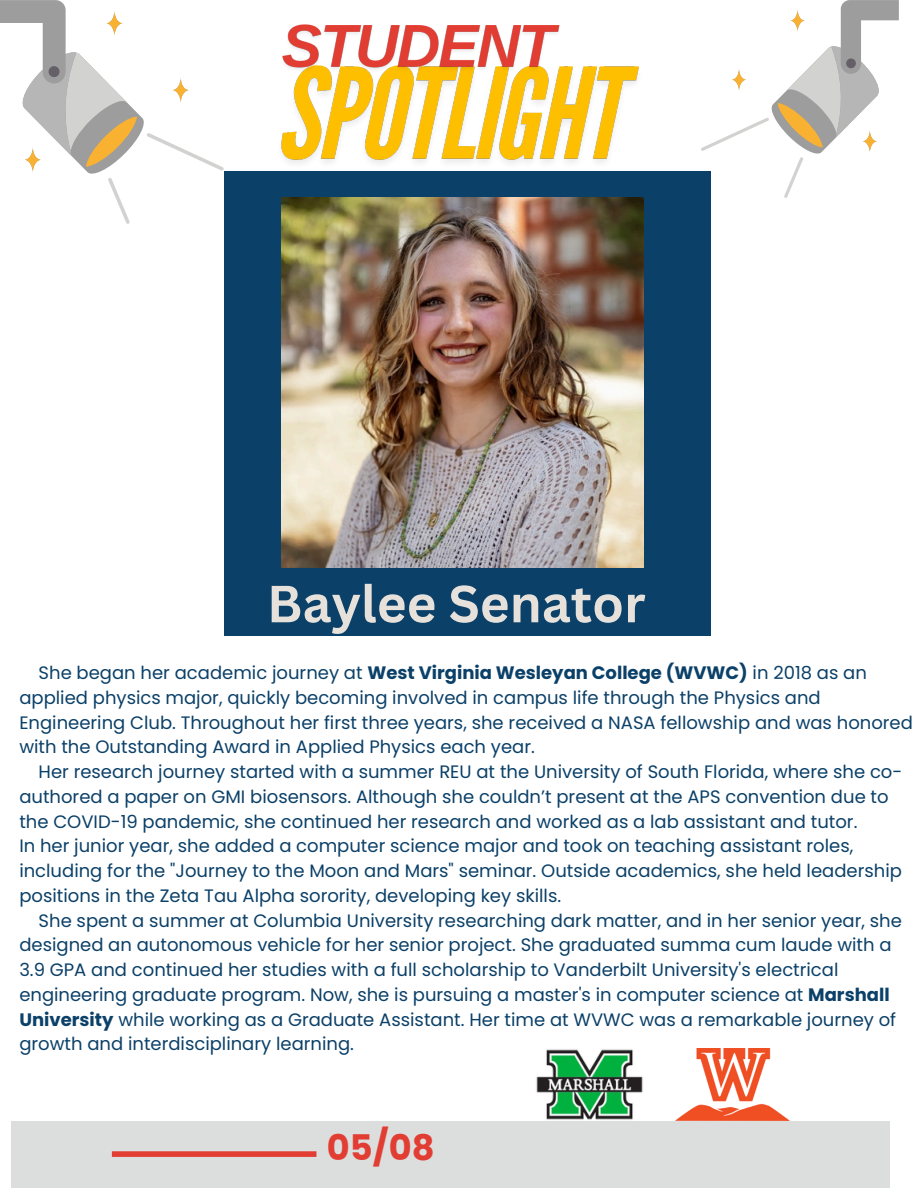
<style>
.page{position:relative;width:918px;height:1188px;background:#fff}
.page>*{position:absolute;margin:0;border:0;box-sizing:border-box;transform-origin:0 0}
.t1{font:700 51px "Canva Sans";color:#e7e1db}
.t2{font:700 35.25px "Poppins";color:#e23d33}
.t3{font:18px/24.8px "Poppins";color:#0b4068}
.s1{font-weight:700}
</style>
<div class="page">
<svg style="left:0;top:0;width:130px;height:224px"></svg>
<img style="left:130px;top:66px;width:522px;height:106px">
<img style="left:276px;top:24px;width:290px;height:57px">
<svg style="left:701px;top:0;width:198px;height:198px"></svg>
<div style="left:224px;top:172px;width:487px;height:464px;background:#0b4068"></div>
<img style="left:281px;top:198px;width:362px;height:370px">
<div style="left:11px;top:1121px;width:878px;height:67px;background:#dcdddd"></div>
<div style="left:112px;top:1151px;width:204px;height:6px;background:#e23d33"></div>
<img style="left:536px;top:1049px;width:107px;height:71px">
<img style="left:676px;top:1048px;width:113px;height:72px">
<p class="t1" style="left:267px;top:568px;width:380px">Baylee Senator</p>
<p class="t3" style="left:19px;top:661px;width:895px;text-indent:19px">She began her academic journey at <span class="s1">West Virginia Wesleyan College (WVWC)</span> in 2018 as an applied physics major, quickly becoming involved in campus life through the Physics and Engineering Club. Throughout her first three years, she received a NASA fellowship and was honored with the Outstanding Award in Applied Physics each year.</p>
<p class="t3" style="left:19px;top:760px;width:885px;text-indent:19px">Her research journey started with a summer REU at the University of South Florida, where she co&shy;authored a paper on GMI biosensors. Although she couldn’t present at the APS convention due to the COVID-19 pandemic, she continued her research and worked as a lab assistant and tutor.</p>
<p class="t3" style="left:19px;top:834px;width:884px">In her junior year, she added a computer science major and took on teaching assistant roles, including for the "Journey to the Moon and Mars" seminar. Outside academics, she held leadership positions in the Zeta Tau Alpha sorority, developing key skills.</p>
<h3 class="t3" style="left:19px;top:908px;width:884px;text-indent:19px">She spent a summer at Columbia University researching dark matter, and in her senior year, she designed an autonomous vehicle for her senior project. She graduated summa cum laude with a 3.9 GPA and continued her studies with a full scholarship to Vanderbilt University's electrical engineering graduate program. Now, she is pursuing a master's in computer science at <span class="s1">Marshall University</span> while working as a Graduate Assistant. Her time at WVWC was a remarkable journey of growth and interdisciplinary learning.</h3>
<p class="t2" style="left:327px;top:1123px;width:109px">05/08</p>
</div>
